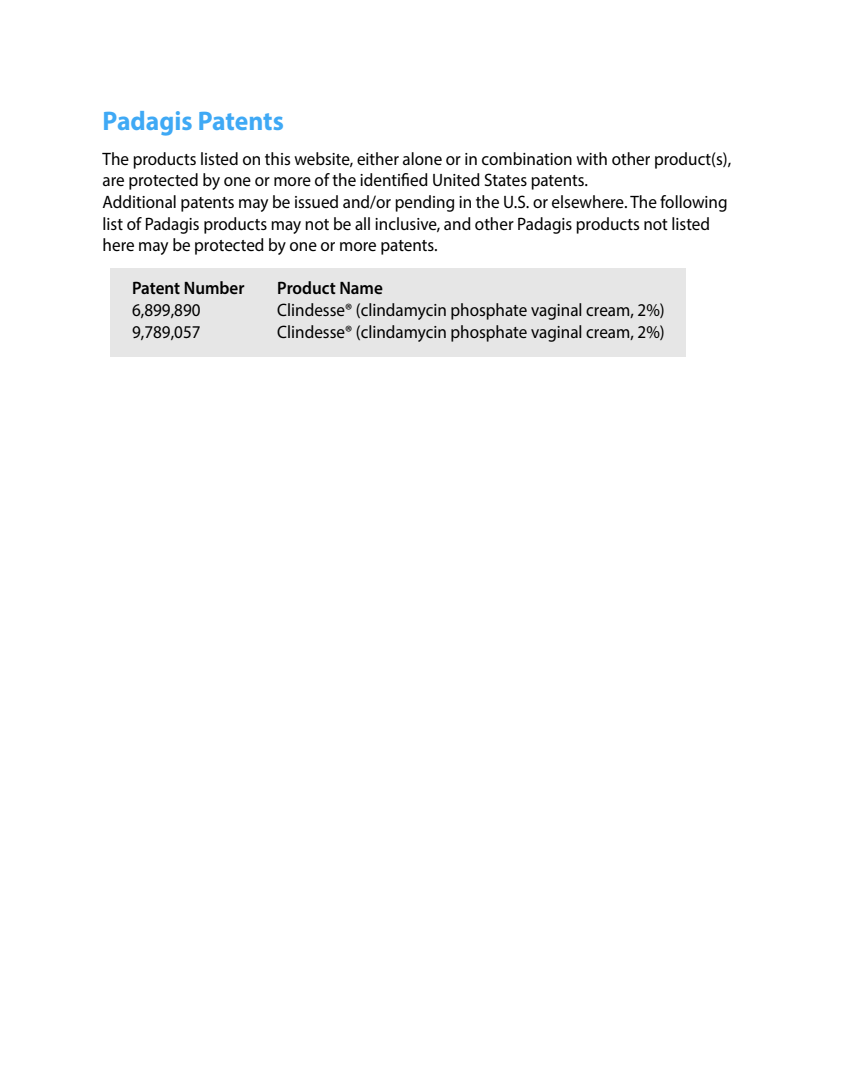
<style>
.page{position:relative;width:864px;height:1080px;background:#fff}
.page>*{position:absolute;margin:0;border:0;box-sizing:border-box;transform-origin:0 0}
.t1{font:700 27px "Myriad Pro";color:#3fa9f5;scale:.95 1}
.t2{font:18px/21.6px "Myriad Pro";color:#000;scale:.95 1}
.t3{font:600 18px "Myriad Pro";color:#000;scale:.95 1}
</style>
<div class="page">
<div style="left:110px;top:268px;width:576px;height:89px;background:#e6e6e6"></div>
<h1 class="t1" style="left:103px;top:111px;width:192px">Padagis Patents</h1>
<p class="t2" style="left:103px;top:150px;width:663px">The products listed on this website, either alone or in combination with other product(s), are protected by one or more of the identified United States patents.<br>Additional patents may be issued and/or pending in the U.S. or elsewhere. The following list of Padagis products may not be all inclusive, and other Padagis products not listed here may be protected by one or more patents.</p>
<p class="t3" style="left:132px;top:278px;width:120px">Patent Number</p>
<p class="t3" style="left:277px;top:278px;width:113px">Product Name</p>
<p class="t2" style="left:132px;top:301px;width:74px">6,899,890</p>
<p class="t2" style="left:277px;top:301px;width:409px">Clindesse® (clindamycin phosphate vaginal cream, 2%)</p>
<p class="t2" style="left:132px;top:322px;width:74px">9,789,057</p>
<p class="t2" style="left:277px;top:322px;width:409px">Clindesse® (clindamycin phosphate vaginal cream, 2%)</p>
</div>
